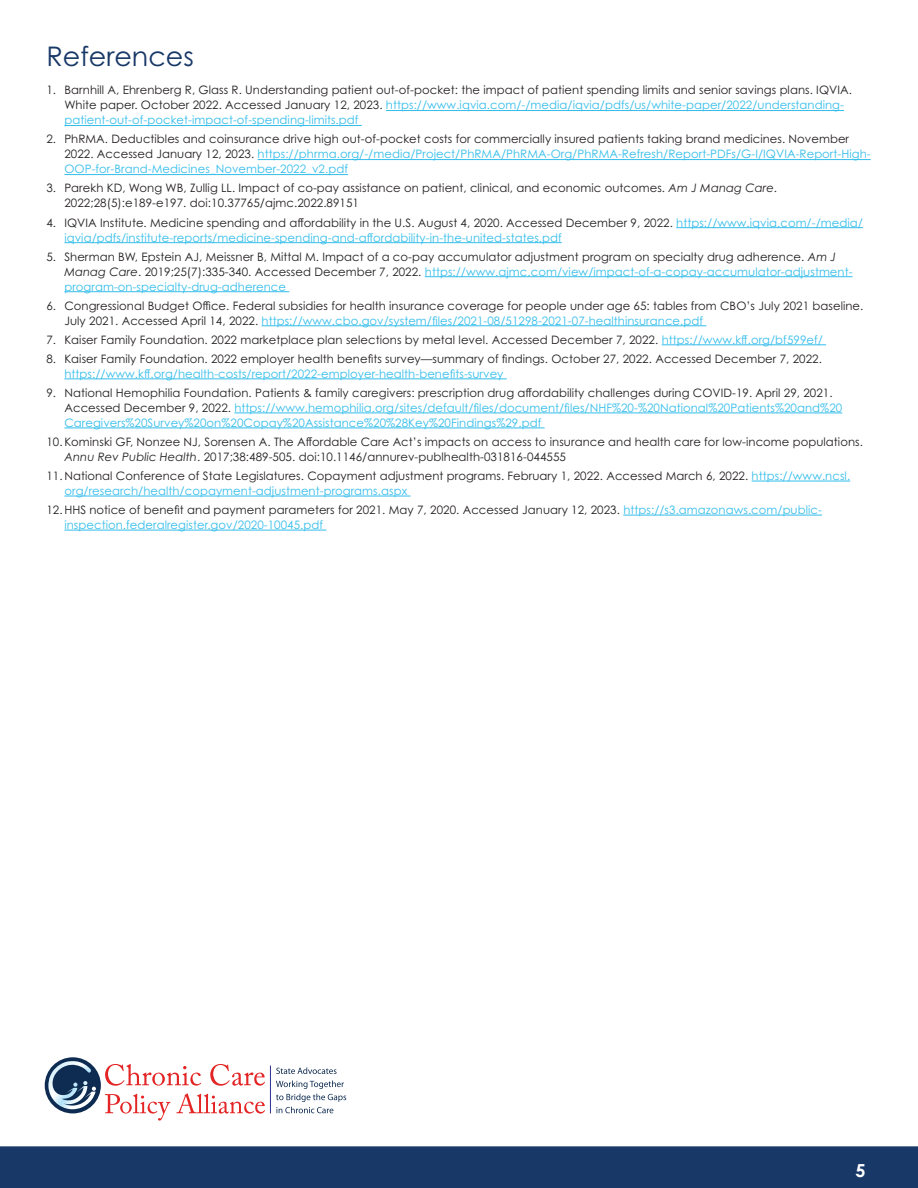
<style>
.page{position:relative;width:918px;height:1188px;background:#fff}
.page>*{position:absolute;margin:0;border:0;box-sizing:border-box;transform-origin:0 0}
.CCPA_H2_Section_titl{font:27px "Century Gothic Pro";color:#183867}
.t1{font:700 18px "Century Gothic Pro";color:#fff}
.t2{font:11.7px/15px "Century Gothic Pro";letter-spacing:.005em;color:#231f20}
.t3{font:11.7px/15px "Century Gothic Pro";letter-spacing:.005em;color:#34bdeb}
.s1{color:#34bdeb}
.s2{font-style:italic}
.s3{color:#231f20}
</style>
<div class="page">
<div style="left:0;top:1146px;width:918px;height:42px;background:#183867"></div>
<hr style="left:386px;top:110px;width:458px;height:1px;background:#34bdeb">
<hr style="left:64px;top:125px;width:298px;height:1px;background:#34bdeb">
<hr style="left:258px;top:159px;width:613px;height:1px;background:#34bdeb">
<hr style="left:64px;top:174px;width:284px;height:1px;background:#34bdeb">
<hr style="left:676px;top:227px;width:187px;height:1px;background:#34bdeb">
<hr style="left:64px;top:242px;width:498px;height:1px;background:#34bdeb">
<hr style="left:425px;top:276px;width:428px;height:1px;background:#34bdeb">
<hr style="left:64px;top:291px;width:225px;height:1px;background:#34bdeb">
<hr style="left:262px;top:325px;width:444px;height:1px;background:#34bdeb">
<hr style="left:662px;top:345px;width:164px;height:1px;background:#34bdeb">
<hr style="left:64px;top:379px;width:443px;height:1px;background:#34bdeb">
<hr style="left:234px;top:413px;width:608px;height:1px;background:#34bdeb">
<hr style="left:64px;top:428px;width:481px;height:1px;background:#34bdeb">
<hr style="left:752px;top:481px;width:98px;height:1px;background:#34bdeb">
<hr style="left:64px;top:496px;width:346px;height:1px;background:#34bdeb">
<hr style="left:623px;top:515px;width:199px;height:1px;background:#34bdeb">
<hr style="left:64px;top:530px;width:262px;height:1px;background:#34bdeb">
<div style="left:45px;top:1057px;width:56px;height:56px;background:#0e2b51;border-radius:50%"></div>
<svg style="left:48px;top:1061px;width:48px;height:48px"></svg>
<svg style="left:276px;top:1067px;width:61px;height:7px"></svg>
<svg style="left:276px;top:1081px;width:70px;height:32px"></svg>
<svg style="left:105px;top:1064px;width:96px;height:22px"></svg>
<svg style="left:210px;top:1064px;width:55px;height:22px"></svg>
<svg style="left:105px;top:1094px;width:65px;height:27px"></svg>
<svg style="left:176px;top:1093px;width:89px;height:21px"></svg>
<hr style="left:270px;top:1066px;width:1px;height:47px;background:#2e3092">
<p class="CCPA_H2_Section_titl" style="left:46px;top:40px;width:149px">References</p>
<p class="t2" style="left:64px;top:83px;width:789px;text-indent:-18px">1. Barnhill A, Ehrenberg R, Glass R. Understanding patient out-of-pocket: the impact of patient spending limits and senior savings plans. IQVIA.<br>White paper. October 2022. Accessed January 12, 2023. <span class="s1">https://www.iqvia.com/-/media/iqvia/pdfs/us/white-paper/2022/understanding&shy;patient-out-of-pocket-impact-of-spending-limits.pdf</span></p>
<p class="t2" style="left:64px;top:132px;width:808px;text-indent:-18px">2. PhRMA. Deductibles and coinsurance drive high out-of-pocket costs for commercially insured patients taking brand medicines. November<br>2022. Accessed January 12, 2023. <span class="s1">https://phrma.org/-/media/Project/PhRMA/PhRMA-Org/PhRMA-Refresh/Report-PDFs/G-I/IQVIA-Report-High-<br>OOP-for-Brand-Medicines_November-2022_v2.pdf</span></p>
<p class="t2" style="left:64px;top:181px;width:714px;text-indent:-18px">3. Parekh KD, Wong WB, Zullig LL. Impact of co-pay assistance on patient, clinical, and economic outcomes. <span class="s2">Am J Manag Care</span>.<br>2022;28(5):e189-e197. doi:10.37765/ajmc.2022.89151</p>
<p class="t3" style="left:64px;top:215px;width:800px;text-indent:-18px"><span class="s3">4. IQVIA Institute. Medicine spending and affordability in the U.S. August 4, 2020. Accessed December 9, 2022.</span> https://www.iqvia.com/-/media/ iqvia/pdfs/institute-reports/medicine-spending-and-affordability-in-the-united-states.pdf</p>
<p class="t2" style="left:64px;top:249px;width:790px;text-indent:-18px">5. Sherman BW, Epstein AJ, Meissner B, Mittal M. Impact of a co-pay accumulator adjustment program on specialty drug adherence. <span class="s2">Am J<br>Manag Care</span>. 2019;25(7):335-340. Accessed December 7, 2022. <span class="s1">https://www.ajmc.com/view/impact-of-a-copay-accumulator-adjustment&shy;program-on-specialty-drug-adherence</span></p>
<p class="t2" style="left:64px;top:298px;width:800px;text-indent:-18px">6. Congressional Budget Office. Federal subsidies for health insurance coverage for people under age 65: tables from CBO’s July 2021 baseline.<br>July 2021. Accessed April 14, 2022. <span class="s1">https://www.cbo.gov/system/files/2021-08/51298-2021-07-healthinsurance.pdf</span></p>
<p class="t2" style="left:46px;top:332px;width:778px">7. Kaiser Family Foundation. 2022 marketplace plan selections by metal level. Accessed December 7, 2022. <span class="s1">https://www.kff.org/bf599ef/</span></p>
<p class="t2" style="left:64px;top:351px;width:759px;text-indent:-18px">8. Kaiser Family Foundation. 2022 employer health benefits survey—summary of findings. October 27, 2022. Accessed December 7, 2022. <span class="s1">https://www.kff.org/health-costs/report/2022-employer-health-benefits-survey</span></p>
<p class="t3" style="left:64px;top:385px;width:779px;text-indent:-18px"><span class="s3">9. National Hemophilia Foundation. Patients &amp; family caregivers: prescription drug affordability challenges during COVID-19. April 29, 2021.<br>Accessed December 9, 2022.</span> https://www.hemophilia.org/sites/default/files/document/files/NHF%20-%20National%20Patients%20and%20<br>Caregivers%20Survey%20on%20Copay%20Assistance%20%28Key%20Findings%29.pdf</p>
<p class="t2" style="left:64px;top:434px;width:800px;text-indent:-18px">10. Kominski GF, Nonzee NJ, Sorensen A. The Affordable Care Act’s impacts on access to insurance and health care for low-income populations.<br><span class="s2">Annu Rev Public Health</span>. 2017;38:489-505. doi:10.1146/annurev-publhealth-031816-044555</p>
<p class="t2" style="left:64px;top:468px;width:787px;text-indent:-18px">11. National Conference of State Legislatures. Copayment adjustment programs. February 1, 2022. Accessed March 6, 2022. <span class="s1">https://www.ncsl. org/research/health/copayment-adjustment-programs.aspx</span></p>
<p class="t2" style="left:64px;top:502px;width:759px;text-indent:-18px">12.HHS notice of benefit and payment parameters for 2021. May 7, 2020. Accessed January 12, 2023. <span class="s1">https://s3.amazonaws.com/public&shy;inspection.federalregister.gov/2020-10045.pdf</span></p>
<h2 class="t1" style="left:855px;top:1160px;width:12px">5</h2>
</div>
